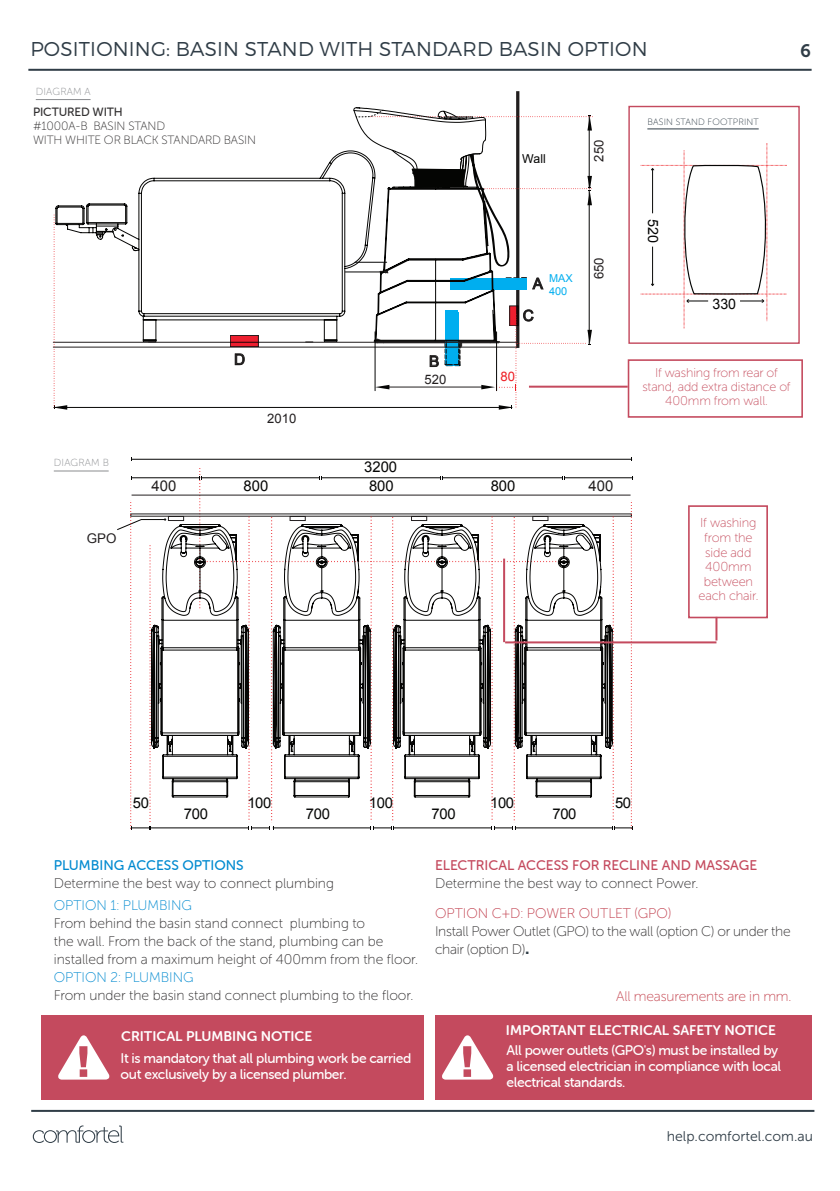
<style>
.page{position:relative;width:840px;height:1191px;background:#fff}
.page>*{position:absolute;margin:0;border:0;box-sizing:border-box;transform-origin:0 0}
.t1{font:300 20px "Montserrat";letter-spacing:.01em;color:#303d47}
.t2{font:18px "Museo Sans 700";color:#303d47}
.t3{font:15.2px "Arial";color:#050504}
.t4{font:14.8px "Arial";letter-spacing:-.025em;color:#050605}
.t5{font:14.8px "Arial";color:#050504}
.t6{font:14.8px "Arial";color:#211e1e}
.t7{font:14.4px "Arial";color:#050504}
.t8{font:14.2px "Arial";color:#050504}
.Sub_Heading{font:14px/18px "Museo Sans Rounded 100";color:#312f30}
.t9{font:14px/16px "Museo Sans Rounded 500";letter-spacing:-.025em;color:#fff}
.Heading{font:14px/18px "Museo Sans Rounded 100";letter-spacing:-.01em;color:#312f30}
.Heading-2{font:14px/18px "Museo Sans Rounded 500";color:#c44a5e}
.t10{font:14px "Museo Sans Rounded 700";color:#fff}
.Italic_side_note{font:14px "Museo Sans Rounded 100";letter-spacing:-.01em;color:#c54752}
.t11{font:14px "Museo Sans 300";color:#303d47}
.t12{font:13.4px "Arial";color:#231f20}
.Italic_side_note-2{font:13px/14.6px "Museo Sans Rounded 100";letter-spacing:-.01em;color:#c75363;text-align:center}
.t13{font:13px "Arial";color:#231f20}
.t14{font:13px "Arial";color:#ee1d23}
.Italic_side_note-3{font:12.8px/14.4px "Museo Sans Rounded 100";letter-spacing:-.01em;color:#c75363;text-align:center}
.t15{font:12.2px "Arial";color:#050504}
.Heading-3{font:12px/14px "Museo Sans Rounded 100";letter-spacing:-.01em;color:#312f30}
.t16{font:11px/13px "Arial";color:#00aeef}
.diagram{font:10.2px "Museo Sans Rounded 100";letter-spacing:.02em;color:#8a8c8f}
.diagram-2{font:9.2px "Museo Sans Rounded 100";letter-spacing:.02em;color:#303d47}
.s1{font-family:"Museo Sans Rounded 500"}
.s2{font-family:"Museo Sans Rounded 500";color:#008ad0}
.s3{color:#008ad0}
.s4{font-family:"Museo Sans Rounded 100";color:#312f30}
.s5{color:#c03b4a}
.s6{font-family:"ITC Avant Garde Pro";font-weight:700;color:#303d47}
</style>
<div class="page">
<hr style="left:31px;top:1109px;width:783px;height:2px;background:#303d47">
<svg style="left:33px;top:1125px;width:90px;height:18px"></svg>
<hr style="left:28px;top:69px;width:783px;height:2px;background:#303d47">
<hr style="left:516px;top:91px;width:3px;height:257px;background:#211e1e">
<svg style="left:55px;top:150px;width:298px;height:192px"></svg>
<hr style="left:53px;top:342px;width:464px;height:1px;background:#211e1e">
<hr style="left:53px;top:347px;width:464px;height:1px;background:#211e1e">
<svg style="left:235px;top:353px;width:9px;height:12px"></svg>
<svg style="left:232px;top:337px;width:24px;height:8px"></svg>
<div style="left:230px;top:335px;width:28px;height:12px;border:1px solid #211e1e"></div>
<hr style="left:54px;top:407px;width:457px;height:1px;background:#050504">
<svg style="left:53px;top:215px;width:14px;height:195px"></svg>
<svg style="left:353px;top:107px;width:239px;height:303px"></svg>
<hr style="left:36px;top:99px;width:54px;height:1px;background:#8a8c8f">
<hr style="left:54px;top:470px;width:55px;height:1px;background:#8a8c8f">
<hr style="left:132px;top:459px;width:499px;height:1px;background:#050504">
<svg style="left:117px;top:468px;width:516px;height:362px"></svg>
<hr style="left:528px;top:386px;width:99px;height:2px;background:#c44a5e">
<div style="left:628px;top:106px;width:171px;height:238px;border:1px solid #c44a5e"></div>
<svg style="left:640px;top:143px;width:146px;height:185px"></svg>
<div style="left:627px;top:359px;width:175px;height:59px;border:2px solid #c44a5e"></div>
<hr style="left:647px;top:129px;width:111px;height:1px;background:#303d47">
<div style="left:687px;top:505px;width:80px;height:113px;border:2px solid #c44a5e"></div>
<hr style="left:715px;top:617px;width:2px;height:23px;background:#c44a5e">
<hr style="left:505px;top:641px;width:211px;height:2px;background:#c44a5e">
<hr style="left:503px;top:558px;width:2px;height:84px;background:#c44a5e">
<div style="left:41px;top:1015px;width:382px;height:84px;background:#c44a5e"></div>
<div style="left:435px;top:1015px;width:376px;height:84px;background:#c44a5e"></div>
<svg style="left:58px;top:1035px;width:51px;height:44px"></svg>
<svg style="left:442px;top:1035px;width:51px;height:44px"></svg>
<p class="t1" style="left:30px;top:37px;width:618px">POSITIONING: BASIN STAND WITH STANDARD BASIN OPTION</p>
<p class="diagram" style="left:36px;top:86px;width:56px">DIAGRAM A</p>
<p class="Heading-3" style="left:33px;top:105px;width:224px"><span class="s1">PICTURED WITH<br></span>#1000A-B BASIN STAND<br>WITH WHITE OR BLACK STANDARD BASIN</p>
<p class="t15" style="left:522px;top:150px;width:25px">Wall</p>
<p class="t13" style="left:590px;top:162px;width:23px;rotate:-90deg">250</p>
<p class="diagram-2" style="left:647px;top:117px;width:113px">BASIN STAND FOOTPRINT</p>
<p class="t2" style="left:799px;top:40px;width:12px">6</p>
<p class="diagram" style="left:54px;top:457px;width:56px">DIAGRAM B</p>
<p class="t12" style="left:87px;top:530px;width:31px">GPO</p>
<p class="t16" style="left:548px;top:272px;width:25px">MAX<br>400</p>
<p class="t3" style="left:532px;top:274px;width:12px">A</p>
<p class="t3" style="left:522px;top:306px;width:12px">C</p>
<p class="t3" style="left:234px;top:349px;width:12px">D</p>
<p class="t3" style="left:429px;top:351px;width:12px">B</p>
<p class="t13" style="left:267px;top:409px;width:31px">2010</p>
<p class="t13" style="left:424px;top:370px;width:23px">520</p>
<p class="t14" style="left:500px;top:368px;width:16px">80</p>
<p class="t5" style="left:364px;top:457px;width:34px">3200</p>
<p class="t13" style="left:590px;top:279px;width:23px;rotate:-90deg">650</p>
<p class="t6" style="left:151px;top:476px;width:26px">400</p>
<p class="t5" style="left:243px;top:476px;width:26px">800</p>
<p class="t5" style="left:369px;top:476px;width:26px">800</p>
<p class="t5" style="left:490px;top:476px;width:26px">800</p>
<p class="t6" style="left:588px;top:476px;width:26px">400</p>
<p class="t8" style="left:662px;top:219px;width:26px;rotate:90deg">520</p>
<p class="t7" style="left:712px;top:294px;width:25px">330</p>
<p class="Italic_side_note-3" style="left:642px;top:365px;width:150px">If washing from rear of stand, add extra distance of<br>400mm from wall.</p>
<p class="Italic_side_note-2" style="left:698px;top:516px;width:61px">If washing from the side add<br>400mm between each chair.</p>
<p class="t4" style="left:133px;top:793px;width:18px">50</p>
<p class="t4" style="left:247px;top:793px;width:25px">100</p>
<p class="t4" style="left:369px;top:793px;width:25px">100</p>
<p class="t4" style="left:490px;top:793px;width:25px">100</p>
<p class="t4" style="left:614px;top:793px;width:18px">50</p>
<p class="t4" style="left:184px;top:804px;width:25px">700</p>
<p class="t4" style="left:306px;top:804px;width:25px">700</p>
<p class="t4" style="left:431px;top:804px;width:25px">700</p>
<p class="t4" style="left:552px;top:804px;width:25px">700</p>
<p class="Heading" style="left:54px;top:857px;width:281px"><span class="s2">PLUMBING ACCESS OPTIONS<br></span>Determine the best way to connect plumbing</p>
<p class="Sub_Heading" style="left:54px;top:896px;width:365px"><span class="s3">OPTION 1: PLUMBING<br></span>From behind the basin stand connect plumbing to<br>the wall. From the back of the stand, plumbing can be installed from a maximum height of 400mm from the floor.</p>
<p class="Sub_Heading" style="left:54px;top:968px;width:361px"><span class="s3">OPTION 2: PLUMBING<br></span>From under the basin stand connect plumbing to the floor.</p>
<p class="t10" style="left:121px;top:1028px;width:192px">CRITICAL PLUMBING NOTICE</p>
<p class="Heading-2" style="left:435px;top:856px;width:323px">ELECTRICAL ACCESS FOR RECLINE AND MASSAGE<br><span class="s4">Determine the best way to connect Power.</span></p>
<p class="Heading" style="left:435px;top:904px;width:357px"><span class="s5">OPTION C+D: POWER OUTLET (GPO)<br></span>Install Power Outlet (GPO) to the wall (option C) or under the chair (option D)<span class="s6">.</span></p>
<p class="Italic_side_note" style="left:615px;top:988px;width:177px">All measurements are in mm.</p>
<p class="t10" style="left:505px;top:1022px;width:271px">IMPORTANT ELECTRICAL SAFETY NOTICE</p>
<p class="t9" style="left:120px;top:1050px;width:292px">It is mandatory that all plumbing work be carried out exclusively by a licensed plumber.</p>
<p class="t9" style="left:506px;top:1042px;width:276px">All power outlets (GPO's) must be installed by a licensed electrician in compliance with local electrical standards.</p>
<p class="t11" style="left:666px;top:1128px;width:148px">help.comfortel.com.au</p>
</div>
